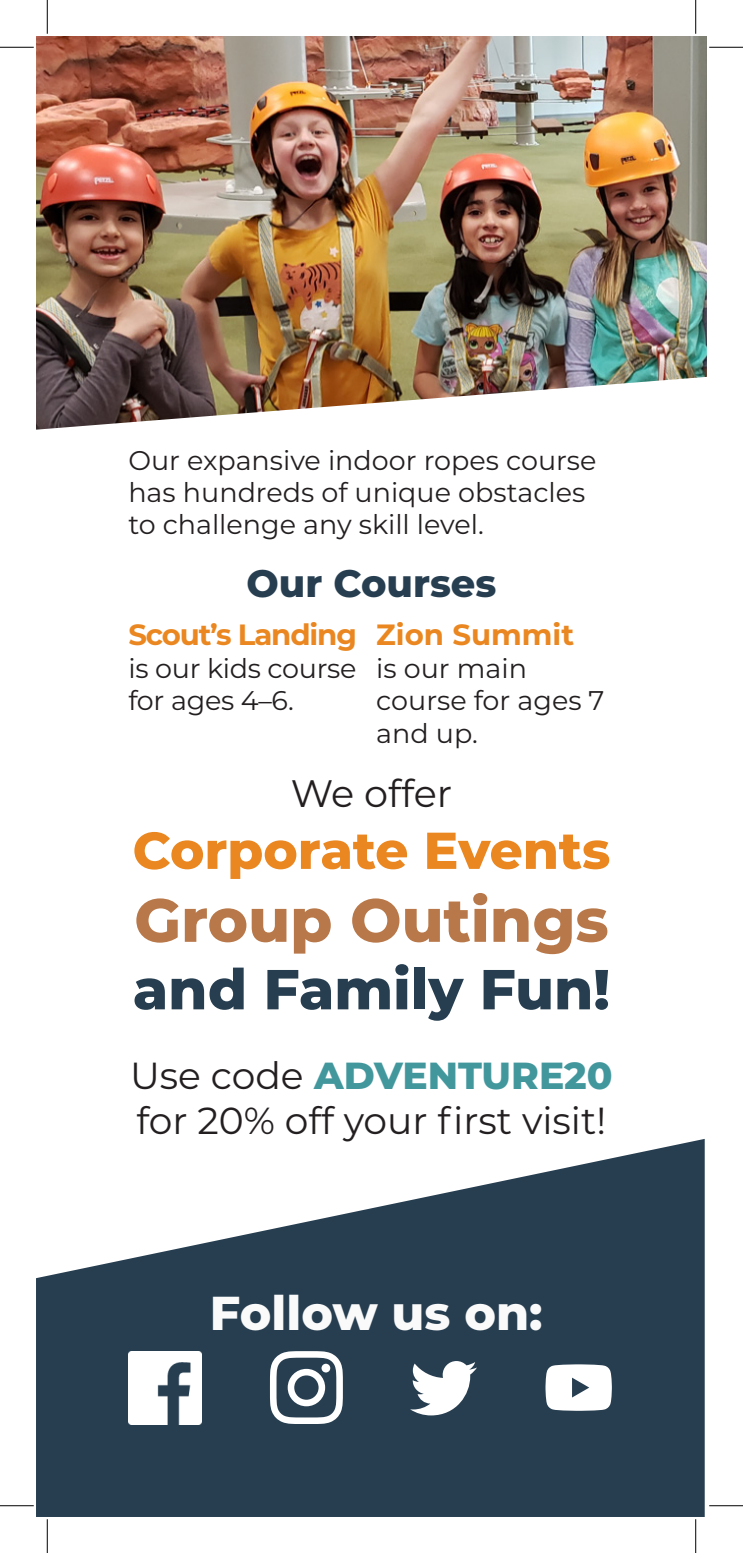
<style>
.page{position:relative;width:743px;height:1553px;background:#fff}
.page>*{position:absolute;margin:0;border:0;box-sizing:border-box;transform-origin:0 0}
.t1{font:800 60.75px "Montserrat";color:#b87849}
.t2{font:800 56.25px "Montserrat";color:#263e50}
.t3{font:800 51.75px "Montserrat";color:#ea8720}
.t4{font:800 47.48px "Montserrat";color:#fafafa}
.t5{font:800 38.25px "Montserrat";color:#263e50}
.t6{font:38.25px "Montserrat";color:#231f20}
.t7{font:37.57px/45.2px "Montserrat";color:#231f20}
.t8{font:700 29.25px "Montserrat";letter-spacing:-.035em;color:#ea8720}
.t9{font:700 29.25px "Montserrat";color:#ea8720}
.t10{font:27px/32.4px "Montserrat";color:#231f20}
.s1{font-weight:800;color:#42979d}
</style>
<div class="page">
<svg style="left:36px;top:1139px;width:668px;height:377px;fill:#263e50"></svg>
<img style="left:128px;top:1351px;width:73px;height:73px">
<svg style="left:270px;top:1351px;width:73px;height:72px"></svg>
<div style="left:321px;top:1363px;width:9px;height:9px;background:#fff;border-radius:50%"></div>
<svg style="left:410px;top:1361px;width:67px;height:54px"></svg>
<svg style="left:545px;top:1364px;width:66px;height:46px"></svg>
<img style="left:36px;top:36px;width:670px;height:394px">
<hr style="left:0;top:47px;width:34px;height:1px;background:#000">
<hr style="left:709px;top:47px;width:33px;height:1px;background:#000">
<hr style="left:0;top:1505px;width:34px;height:1px;background:#000">
<hr style="left:709px;top:1505px;width:33px;height:1px;background:#000">
<hr style="left:47px;top:0;width:1px;height:34px;background:#000">
<hr style="left:47px;top:1519px;width:1px;height:33px;background:#000">
<hr style="left:695px;top:0;width:1px;height:34px;background:#000">
<hr style="left:695px;top:1519px;width:1px;height:33px;background:#000">
<p class="t10" style="left:128px;top:443px;width:469px">Our expansive indoor ropes course has hundreds of unique obstacles to challenge any skill level.</p>
<p class="t5" style="left:246px;top:556px;width:251px">Our Courses</p>
<p class="t8" style="left:128px;top:614px;width:230px">Scout’s Landing</p>
<p class="t10" style="left:128px;top:651px;width:230px">is our kids course for ages 4–6.</p>
<p class="t9" style="left:376px;top:614px;width:199px">Zion Summit</p>
<p class="t10" style="left:376px;top:651px;width:230px">is our main course for ages 7 and up.</p>
<p class="t6" style="left:290px;top:767px;width:163px">We offer</p>
<p class="t3" style="left:133px;top:812px;width:479px">Corporate Events</p>
<p class="t1" style="left:134px;top:875px;width:476px">Group Outings</p>
<p class="t2" style="left:133px;top:948px;width:478px">and Family Fun!</p>
<p class="t7" style="left:130px;top:1051px;width:484px">Use code <span class="s1">ADVENTURE20 </span>for 20% off your first visit!</p>
<p class="t4" style="left:210px;top:1278px;width:334px">Follow us on:</p>
</div>
